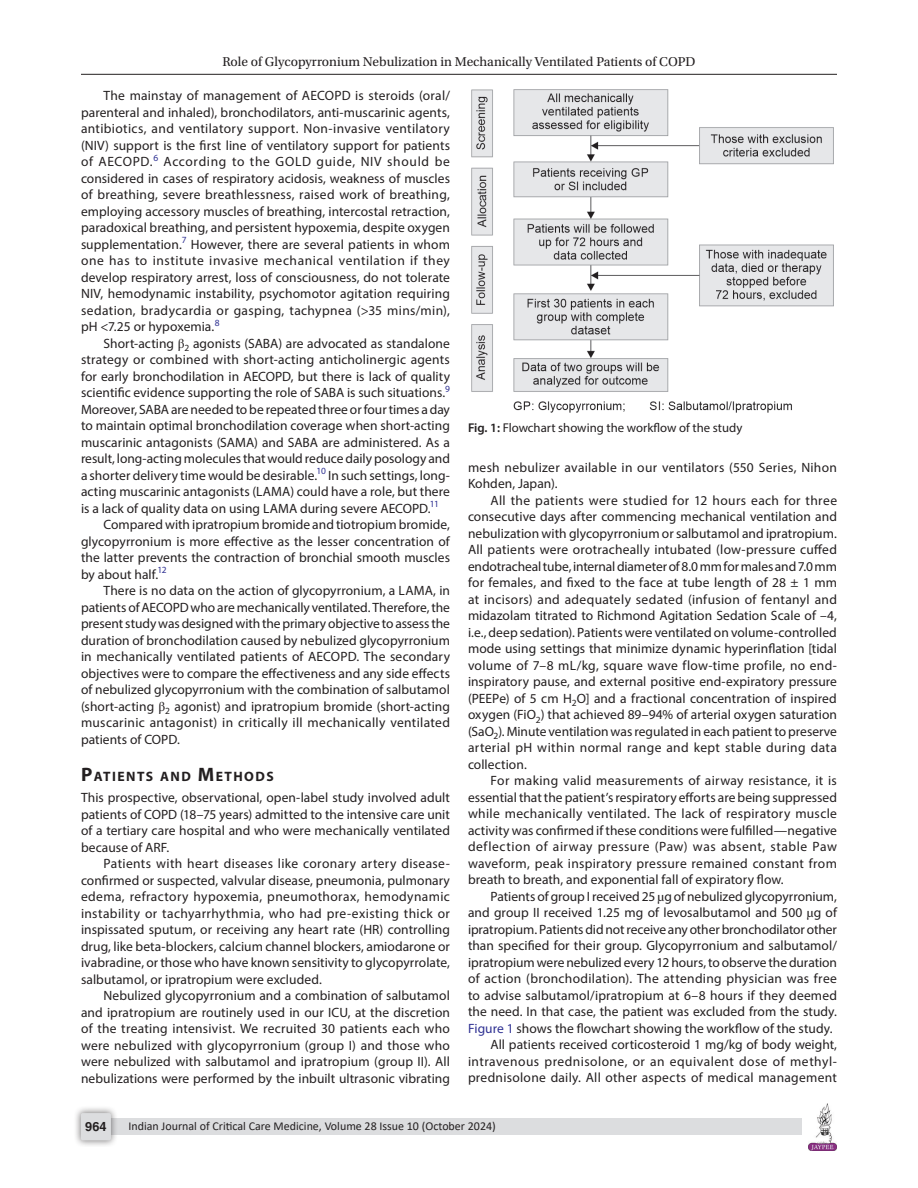
<style>
.page{position:relative;width:918px;height:1188px;background:#fff}
.page>*{position:absolute;margin:0;border:0;box-sizing:border-box;transform-origin:0 0}
.Head-1{font:700 13.65px "Myriad Pro";letter-spacing:.105em;color:#231f20}
.Para-Indent{font:13.5px/16.5px "Myriad Pro";letter-spacing:.005em;color:#231f20;text-align:justify}
.Para-NoIndent{font:13.5px/16.5px "Myriad Pro";letter-spacing:.005em;color:#231f20;text-align:justify}
.t1{font:13.5px "Utopia Std";color:#231f20}
.FigCaption{font:12.75px "Myriad Pro";color:#231f20}
.t2{font:700 12.75px "Helvetica LT Std";color:#231f20}
.t3{font:12px "Calibri";color:#231f20}
.s1{font-family:"STIX General"}
.s2{font-size:19.5px}
.s3{font-weight:600}
.s4{color:#2e3092}
</style>
<div class="page">
<hr style="left:81px;top:74px;width:756px;height:1px;background:#231f20">
<div style="left:96px;top:1119px;width:706px;height:16px;background:#dcdddf"></div>
<div style="left:73px;top:1106px;width:45px;height:41px;background:#231f20;opacity:.61"></div>
<div style="left:81px;top:1113px;width:30px;height:27px;background:#dcdddf;border-radius:2px"></div>
<img style="left:808px;top:1103px;width:29px;height:48px">
<img style="left:472px;top:90px;width:361px;height:323px">
<p class="t1" style="left:222px;top:55px;width:475px">Role of Glycopyrronium Nebulization in Mechanically Ventilated Patients of COPD</p>
<p class="Para-Indent" style="left:81px;top:87px;width:371px;text-indent:22px">The mainstay of management of AECOPD is steroids (oral/ parenteral and inhaled), bronchodilators, anti-muscarinic agents, antibiotics, and ventilatory support. Non-invasive ventilatory (NIV) support is the first line of ventilatory support for patients of AECOPD.<sup>6</sup> According to the GOLD guide, NIV should be considered in cases of respiratory acidosis, weakness of muscles of breathing, severe breathlessness, raised work of breathing, employing accessory muscles of breathing, intercostal retraction, paradoxical breathing, and persistent hypoxemia, despite oxygen supplementation.<sup>7</sup> However, there are several patients in whom one has to institute invasive mechanical ventilation if they develop respiratory arrest, loss of consciousness, do not tolerate NIV, hemodynamic instability, psychomotor agitation requiring sedation, bradycardia or gasping, tachypnea (&gt;35 mins/min), pH &lt;7.25 or hypoxemia.<sup>8</sup></p>
<p class="Para-Indent" style="left:81px;top:335px;width:371px;text-indent:22px">Short-acting <span class="s1">β</span><sub>2</sub> agonists (SABA) are advocated as standalone strategy or combined with short-acting anticholinergic agents for early bronchodilation in AECOPD, but there is lack of quality scientific evidence supporting the role of SABA is such situations.<sup>9<br></sup>Moreover, SABA are needed to be repeated three or four times a day to maintain optimal bronchodilation coverage when short-acting muscarinic antagonists (SAMA) and SABA are administered. As a result, long-acting molecules that would reduce daily posology and a shorter delivery time would be desirable.<sup>10</sup> In such settings, long&shy;acting muscarinic antagonists (LAMA) could have a role, but there is a lack of quality data on using LAMA during severe AECOPD.<sup>11</sup></p>
<p class="Para-Indent" style="left:81px;top:516px;width:371px;text-indent:22px">Compared with ipratropium bromide and tiotropium bromide, glycopyrronium is more effective as the lesser concentration of the latter prevents the contraction of bronchial smooth muscles by about half.<sup>12</sup></p>
<p class="Para-Indent" style="left:81px;top:582px;width:371px;text-indent:22px">There is no data on the action of glycopyrronium, a LAMA, in patients of AECOPD who are mechanically ventilated. Therefore, the present study was designed with the primary objective to assess the duration of bronchodilation caused by nebulized glycopyrronium in mechanically ventilated patients of AECOPD. The secondary objectives were to compare the effectiveness and any side effects of nebulized glycopyrronium with the combination of salbutamol (short-acting <span class="s1">β</span><sub>2</sub> agonist) and ipratropium bromide (short-acting muscarinic antagonist) in critically ill mechanically ventilated patients of COPD.</p>
<p class="Head-1" style="left:81px;top:768px;width:194px"><span class="s2">P</span>ATIENTS AND <span class="s2">M</span>ETHODS</p>
<p class="Para-NoIndent" style="left:81px;top:789px;width:371px">This prospective, observational, open-label study involved adult patients of COPD (18–75 years) admitted to the intensive care unit of a tertiary care hospital and who were mechanically ventilated because of ARF.</p>
<p class="Para-Indent" style="left:81px;top:855px;width:371px;text-indent:22px">Patients with heart diseases like coronary artery disease&shy;confirmed or suspected, valvular disease, pneumonia, pulmonary edema, refractory hypoxemia, pneumothorax, hemodynamic instability or tachyarrhythmia, who had pre-existing thick or inspissated sputum, or receiving any heart rate (HR) controlling drug, like beta-blockers, calcium channel blockers, amiodarone or ivabradine, or those who have known sensitivity to glycopyrrolate, salbutamol, or ipratropium were excluded.</p>
<p class="Para-Indent" style="left:81px;top:987px;width:371px;text-indent:22px">Nebulized glycopyrronium and a combination of salbutamol and ipratropium are routinely used in our ICU, at the discretion of the treating intensivist. We recruited 30 patients each who were nebulized with glycopyrronium (group I) and those who were nebulized with salbutamol and ipratropium (group II). All nebulizations were performed by the inbuilt ultrasonic vibrating</p>
<p class="FigCaption" style="left:468px;top:419px;width:276px"><span class="s3">Fig. 1:</span> Flowchart showing the workflow of the study</p>
<p class="Para-Indent" style="left:468px;top:459px;width:371px">mesh nebulizer available in our ventilators (550 Series, Nihon<br>Kohden, Japan).</p>
<p class="Para-Indent" style="left:468px;top:492px;width:371px;text-indent:22px">All the patients were studied for 12 hours each for three consecutive days after commencing mechanical ventilation and nebulization with glycopyrronium or salbutamol and ipratropium.<br>All patients were orotracheally intubated (low-pressure cuffed endotracheal tube, internal diameter of 8.0 mm for males and 7.0 mm for females, and fixed to the face at tube length of 28 ± 1 mm at incisors) and adequately sedated (infusion of fentanyl and midazolam titrated to Richmond Agitation Sedation Scale of –4, i.e., deep sedation). Patients were ventilated on volume-controlled mode using settings that minimize dynamic hyperinflation [tidal volume of 7–8 mL/kg, square wave flow-time profile, no end&shy;inspiratory pause, and external positive end-expiratory pressure (PEEPe) of 5 cm H<sub>2</sub>O] and a fractional concentration of inspired oxygen (FiO<sub>2</sub>) that achieved 89–94% of arterial oxygen saturation (SaO<sub>2</sub>). Minute ventilation was regulated in each patient to preserve arterial pH within normal range and kept stable during data collection.</p>
<p class="Para-Indent" style="left:468px;top:772px;width:371px;text-indent:22px">For making valid measurements of airway resistance, it is essential that the patient’s respiratory efforts are being suppressed while mechanically ventilated. The lack of respiratory muscle activity was confirmed if these conditions were fulfilled—negative deflection of airway pressure (Paw) was absent, stable Paw waveform, peak inspiratory pressure remained constant from breath to breath, and exponential fall of expiratory flow.</p>
<p class="Para-Indent" style="left:468px;top:888px;width:371px;text-indent:22px">Patients of group I received 25 <span class="s1">µ</span>g of nebulized glycopyrronium, and group II received 1.25 mg of levosalbutamol and 500 <span class="s1">µ</span>g of ipratropium. Patients did not receive any other bronchodilator other than specified for their group. Glycopyrronium and salbutamol/ ipratropium were nebulized every 12 hours, to observe the duration of action (bronchodilation). The attending physician was free to advise salbutamol/ipratropium at 6–8 hours if they deemed the need. In that case, the patient was excluded from the study.<br><span class="s4">Figure 1</span> shows the flowchart showing the workflow of the study.</p>
<p class="Para-Indent" style="left:468px;top:1036px;width:371px;text-indent:22px">All patients received corticosteroid 1 mg/kg of body weight, intravenous prednisolone, or an equivalent dose of methyl&shy;prednisolone daily. All other aspects of medical management</p>
<p class="t2" style="left:85px;top:1119px;width:23px">964</p>
<p class="t3" style="left:128px;top:1117px;width:369px">Indian Journal of Critical Care Medicine, Volume 28 Issue 10 (October 2024)</p>
</div>
